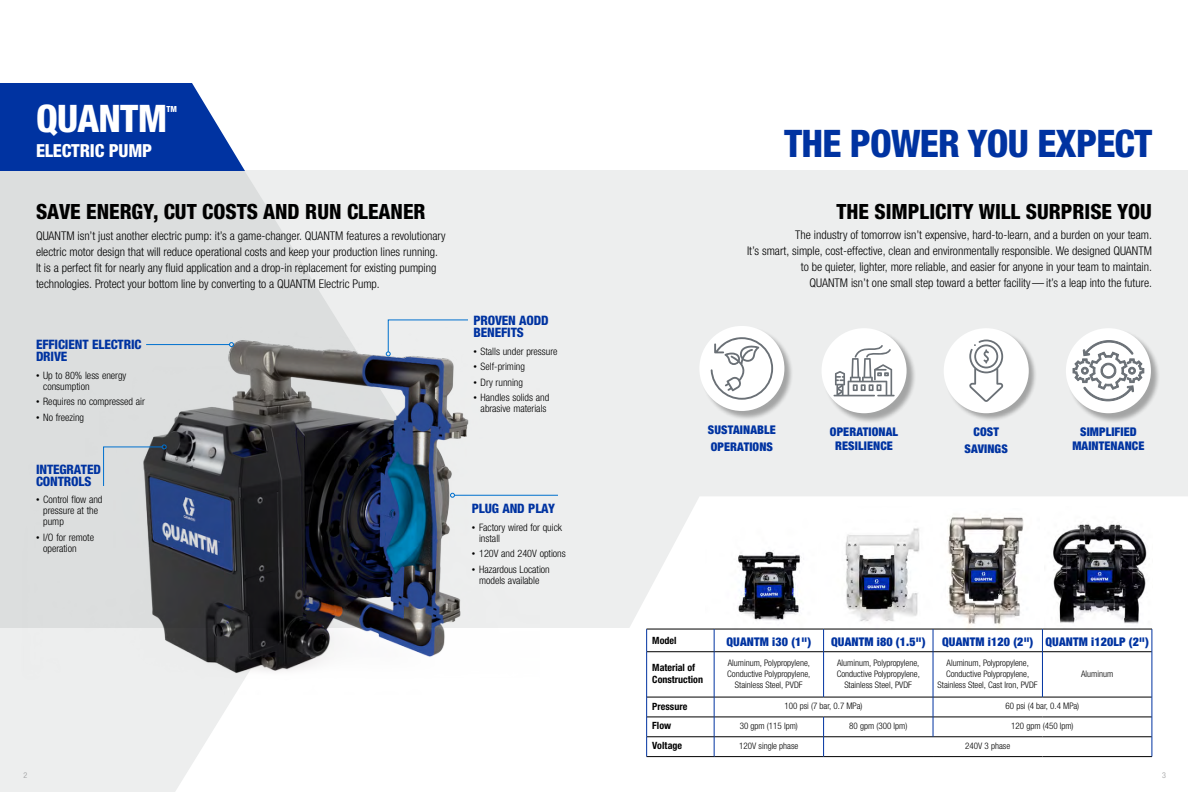
<style>
.page{position:relative;width:1188px;height:792px;background:#fff}
.page>*{position:absolute;margin:0;border:0;box-sizing:border-box;transform-origin:0 0}
.t1{font:800 condensed 38px "Helvetica Neue LTW1 G";letter-spacing:-.02em;color:#0033a1}
.t2{font:800 condensed 38px "Helvetica Neue LTW1 G";letter-spacing:-.02em;color:#fff}
.t3{font:800 condensed 21px "Helvetica Neue LTW1 G";color:#000}
.t4{font:800 condensed 18px "Helvetica Neue LTW1 G";letter-spacing:-.01em;color:#fff}
.t5{font:800 condensed 13px/12px "Helvetica Neue LTW1 G";letter-spacing:-.01em;color:#0033a1}
.t6{font:300 condensed 12px/16px "Helvetica Neue LTW1 G";color:#000}
.t7{font:900 condensed 12px/16.8px "Helvetica Neue LTW1 G";letter-spacing:.01em;color:#0033a1;text-align:center}
.t8{font:300 condensed 10.2px/11px "Helvetica Neue LTW1 G";color:#000}
.t9{font:700 condensed 10px/12px "Helvetica Neue LTW1 G";color:#000}
.t10{font:300 condensed 9px/11px "Helvetica Neue LTW1 G";color:#000;text-align:center}
.t11{font:800 condensed 8.4px "Helvetica Neue LTW1 G";color:#fff}
.t12{font:300 condensed 8px "Helvetica Neue LTW1 G";color:#969798}
.s1{font-size:7px}
</style>
<div class="page">
<div style="left:0;top:170px;width:1188px;height:458px;background:#edeeee"></div>
<svg style="left:630px;top:496px;width:558px;height:148px;fill:#fff"></svg>
<svg style="left:0;top:171px;width:341px;height:621px;fill:#dcdede"></svg>
<img style="left:3px;top:327px;width:537px;height:368px">
<svg style="left:0;top:83px;width:245px;height:88px;background:#1947aa"></svg>
<hr style="left:454px;top:495px;width:104px;height:1px;background:#0070ce">
<svg style="left:450px;top:493px;width:5px;height:5px"></svg>
<hr style="left:146px;top:344px;width:84px;height:1px;background:#0070ce">
<svg style="left:229px;top:342px;width:5px;height:5px"></svg>
<svg style="left:386px;top:319px;width:83px;height:37px"></svg>
<svg style="left:103px;top:444px;width:64px;height:43px;background:#9ca3ab"></svg>
<img style="left:705px;top:509px;width:129px;height:154px">
<img style="left:815px;top:507px;width:120px;height:143px">
<img style="left:931px;top:508px;width:109px;height:130px">
<div style="left:944px;top:329px;width:93px;height:93px;background:#000;opacity:.31"></div>
<div style="left:944px;top:328px;width:85px;height:85px;background:#fff;border-radius:50%"></div>
<svg style="left:969px;top:340px;width:34px;height:62px"></svg>
<div style="left:1066px;top:329px;width:94px;height:93px;background:#000;opacity:.31"></div>
<div style="left:1066px;top:328px;width:85px;height:85px;background:#fff;border-radius:50%"></div>
<svg style="left:1072px;top:338px;width:73px;height:64px"></svg>
<div style="left:822px;top:329px;width:94px;height:93px;background:#000;opacity:.31"></div>
<div style="left:822px;top:328px;width:85px;height:85px;background:#fff;border-radius:50%"></div>
<svg style="left:834px;top:345px;width:61px;height:51px"></svg>
<div style="left:700px;top:327px;width:94px;height:93px;background:#000;opacity:.31"></div>
<div style="left:699px;top:326px;width:85px;height:85px;background:#fff;border-radius:50%"></div>
<svg style="left:711px;top:337px;width:62px;height:63px"></svg>
<img style="left:1045px;top:506px;width:107px;height:129px">
<hr style="left:647px;top:629px;width:67px;height:1px;background:#000">
<hr style="left:714px;top:629px;width:110px;height:1px;background:#000">
<hr style="left:824px;top:629px;width:109px;height:1px;background:#000">
<hr style="left:933px;top:629px;width:109px;height:1px;background:#000">
<hr style="left:1042px;top:629px;width:110px;height:1px;background:#000">
<hr style="left:647px;top:652px;width:67px;height:1px;background:#000">
<hr style="left:714px;top:652px;width:110px;height:1px;background:#000">
<hr style="left:824px;top:652px;width:109px;height:1px;background:#000">
<hr style="left:933px;top:652px;width:109px;height:1px;background:#000">
<hr style="left:1042px;top:652px;width:110px;height:1px;background:#000">
<hr style="left:647px;top:697px;width:67px;height:1px;background:#000">
<hr style="left:714px;top:697px;width:110px;height:1px;background:#000">
<hr style="left:824px;top:697px;width:109px;height:1px;background:#000">
<hr style="left:933px;top:697px;width:109px;height:1px;background:#000">
<hr style="left:1042px;top:697px;width:110px;height:1px;background:#000">
<hr style="left:647px;top:717px;width:67px;height:1px;background:#000">
<hr style="left:714px;top:717px;width:110px;height:1px;background:#000">
<hr style="left:824px;top:717px;width:109px;height:1px;background:#000">
<hr style="left:933px;top:717px;width:109px;height:1px;background:#000">
<hr style="left:1042px;top:717px;width:110px;height:1px;background:#000">
<hr style="left:647px;top:737px;width:67px;height:1px;background:#000">
<hr style="left:714px;top:737px;width:110px;height:1px;background:#000">
<hr style="left:824px;top:737px;width:109px;height:1px;background:#000">
<hr style="left:933px;top:737px;width:109px;height:1px;background:#000">
<hr style="left:1042px;top:737px;width:110px;height:1px;background:#000">
<hr style="left:647px;top:756px;width:67px;height:1px;background:#000">
<hr style="left:714px;top:756px;width:110px;height:1px;background:#000">
<hr style="left:824px;top:756px;width:109px;height:1px;background:#000">
<hr style="left:933px;top:756px;width:109px;height:1px;background:#000">
<hr style="left:1042px;top:756px;width:110px;height:1px;background:#000">
<svg style="left:646px;top:629px;width:1px;height:23px"></svg>
<svg style="left:714px;top:629px;width:1px;height:23px"></svg>
<svg style="left:823px;top:629px;width:1px;height:23px"></svg>
<svg style="left:933px;top:629px;width:1px;height:23px"></svg>
<svg style="left:1042px;top:629px;width:1px;height:23px"></svg>
<svg style="left:1152px;top:629px;width:1px;height:23px"></svg>
<hr style="left:646px;top:652px;width:1px;height:45px;background:#0033a1">
<hr style="left:714px;top:652px;width:1px;height:45px;background:#0033a1">
<hr style="left:823px;top:652px;width:1px;height:45px;background:#0033a1">
<hr style="left:933px;top:652px;width:1px;height:45px;background:#0033a1">
<hr style="left:1042px;top:652px;width:1px;height:45px;background:#0033a1">
<hr style="left:1152px;top:652px;width:1px;height:45px;background:#0033a1">
<svg style="left:933px;top:697px;width:1px;height:40px"></svg>
<svg style="left:646px;top:697px;width:1px;height:59px"></svg>
<svg style="left:714px;top:697px;width:1px;height:59px"></svg>
<svg style="left:823px;top:717px;width:1px;height:39px"></svg>
<svg style="left:1152px;top:697px;width:1px;height:59px"></svg>
<h1 class="t2" style="left:36px;top:95px;width:133px">QUANTM</h1>
<p class="t11" style="left:167px;top:104px;width:12px">TM</p>
<h3 class="t4" style="left:36px;top:140px;width:118px">ELECTRIC PUMP</h3>
<h2 class="t3" style="left:36px;top:199px;width:391px">SAVE ENERGY, CUT COSTS AND RUN CLEANER</h2>
<p class="t6" style="left:36px;top:228px;width:411px">QUANTM isn’t just another electric pump: it’s a game-changer. QUANTM features a revolutionary electric motor design that will reduce operational costs and keep your production lines running.<br>It is a perfect fit for nearly any fluid application and a drop-in replacement for existing pumping technologies. Protect your bottom line by converting to a QUANTM Electric Pump.</p>
<p class="t5" style="left:36px;top:339px;width:107px">EFFICIENT ELECTRIC<br>DRIVE</p>
<p class="t8" style="left:43px;top:370px;width:85px;text-indent:-7px"><span class="s1">•</span> Up to 80% less energy consumption</p>
<p class="t8" style="left:36px;top:396px;width:110px"><span class="s1">•</span> Requires no compressed air</p>
<p class="t8" style="left:36px;top:412px;width:50px"><span class="s1">•</span> No freezing</p>
<p class="t5" style="left:36px;top:463px;width:66px">INTEGRATED<br>CONTROLS</p>
<p class="t8" style="left:43px;top:494px;width:61px;text-indent:-7px"><span class="s1">•</span> Control flow and pressure at the pump</p>
<p class="t8" style="left:43px;top:532px;width:52px;text-indent:-7px"><span class="s1">•</span> I/O for remote operation</p>
<p class="t5" style="left:473px;top:315px;width:77px">PROVEN AODD<br>BENEFITS</p>
<p class="t8" style="left:473px;top:346px;width:86px"><span class="s1">•</span> Stalls under pressure</p>
<p class="t8" style="left:473px;top:361px;width:53px"><span class="s1">•</span> Self-priming</p>
<p class="t8" style="left:473px;top:377px;width:51px"><span class="s1">•</span> Dry running</p>
<p class="t8" style="left:473px;top:392px;width:77px;text-align:center"><span class="s1">•</span> Handles solids and abrasive materials</p>
<p class="t5" style="left:472px;top:503px;width:85px">PLUG AND PLAY</p>
<p class="t8" style="left:479px;top:522px;width:85px;text-indent:-7px"><span class="s1">•</span> Factory wired for quick install</p>
<p class="t8" style="left:472px;top:548px;width:95px"><span class="s1">•</span> 120V and 240V options</p>
<p class="t8" style="left:472px;top:564px;width:79px;line-height:11.5px;text-align:center"><span class="s1">•</span> Hazardous Location models available</p>
<h1 class="t1" style="left:784px;top:120px;width:370px">THE POWER YOU EXPECT</h1>
<h2 class="t3" style="left:836px;top:199px;width:317px">THE SIMPLICITY WILL SURPRISE YOU</h2>
<p class="t6" style="left:747px;top:227px;width:406px;text-align:right">The industry of tomorrow isn’t expensive, hard-to-learn, and a burden on your team.<br>It’s smart, simple, cost-effective, clean and environmentally responsible. We designed QUANTM to be quieter, lighter, more reliable, and easier for anyone in your team to maintain.<br>QUANTM isn’t one small step toward a better facility — it’s a leap into the future.</p>
<p class="t7" style="left:708px;top:421px;width:69px;text-align:left">SUSTAINABLE<br>OPERATIONS</p>
<p class="t7" style="left:830px;top:425px;width:70px;line-height:14px">OPERATIONAL<br>RESILIENCE</p>
<p class="t7" style="left:965px;top:423px;width:45px">COST<br>SAVINGS</p>
<p class="t7" style="left:1072px;top:425px;width:74px;line-height:14px">SIMPLIFIED<br>MAINTENANCE</p>
<p class="t9" style="left:652px;top:634px;width:26px">Model</p>
<p class="t7" style="left:726px;top:634px;width:86px">QUANTM i30 (1")</p>
<p class="t7" style="left:831px;top:634px;width:96px">QUANTM i80 (1.5")</p>
<p class="t7" style="left:942px;top:634px;width:208px">QUANTM i120 (2") QUANTM i120LP (2")</p>
<p class="t9" style="left:652px;top:661px;width:52px">Material of<br>Construction</p>
<p class="t10" style="left:727px;top:657px;width:85px">Aluminum, Polypropylene,<br>Conductive Polypropylene,<br>Stainless Steel, PVDF</p>
<p class="t10" style="left:837px;top:657px;width:85px">Aluminum, Polypropylene,<br>Conductive Polypropylene,<br>Stainless Steel, PVDF</p>
<p class="t10" style="left:938px;top:657px;width:102px">Aluminum, Polypropylene,<br>Conductive Polypropylene,<br>Stainless Steel, Cast Iron, PVDF</p>
<p class="t10" style="left:1081px;top:668px;width:34px">Aluminum</p>
<p class="t9" style="left:652px;top:700px;width:36px">Pressure</p>
<p class="t10" style="left:785px;top:701px;width:79px">100 psi (7 bar, 0.7 MPa)</p>
<p class="t10" style="left:1006px;top:701px;width:75px">60 psi (4 bar, 0.4 MPa)</p>
<p class="t9" style="left:652px;top:720px;width:20px">Flow</p>
<p class="t10" style="left:740px;top:720px;width:60px">30 gpm (115 lpm)</p>
<p class="t10" style="left:849px;top:720px;width:60px">80 gpm (300 lpm)</p>
<p class="t10" style="left:1011px;top:720px;width:64px">120 gpm (450 lpm)</p>
<p class="t9" style="left:652px;top:740px;width:31px">Voltage</p>
<p class="t10" style="left:739px;top:740px;width:61px">120V single phase</p>
<p class="t10" style="left:965px;top:740px;width:46px">240V 3 phase</p>
<p class="t12" style="left:23px;top:770px;width:5px">2</p>
<p class="t12" style="left:1162px;top:771px;width:5px">3</p>
</div>
